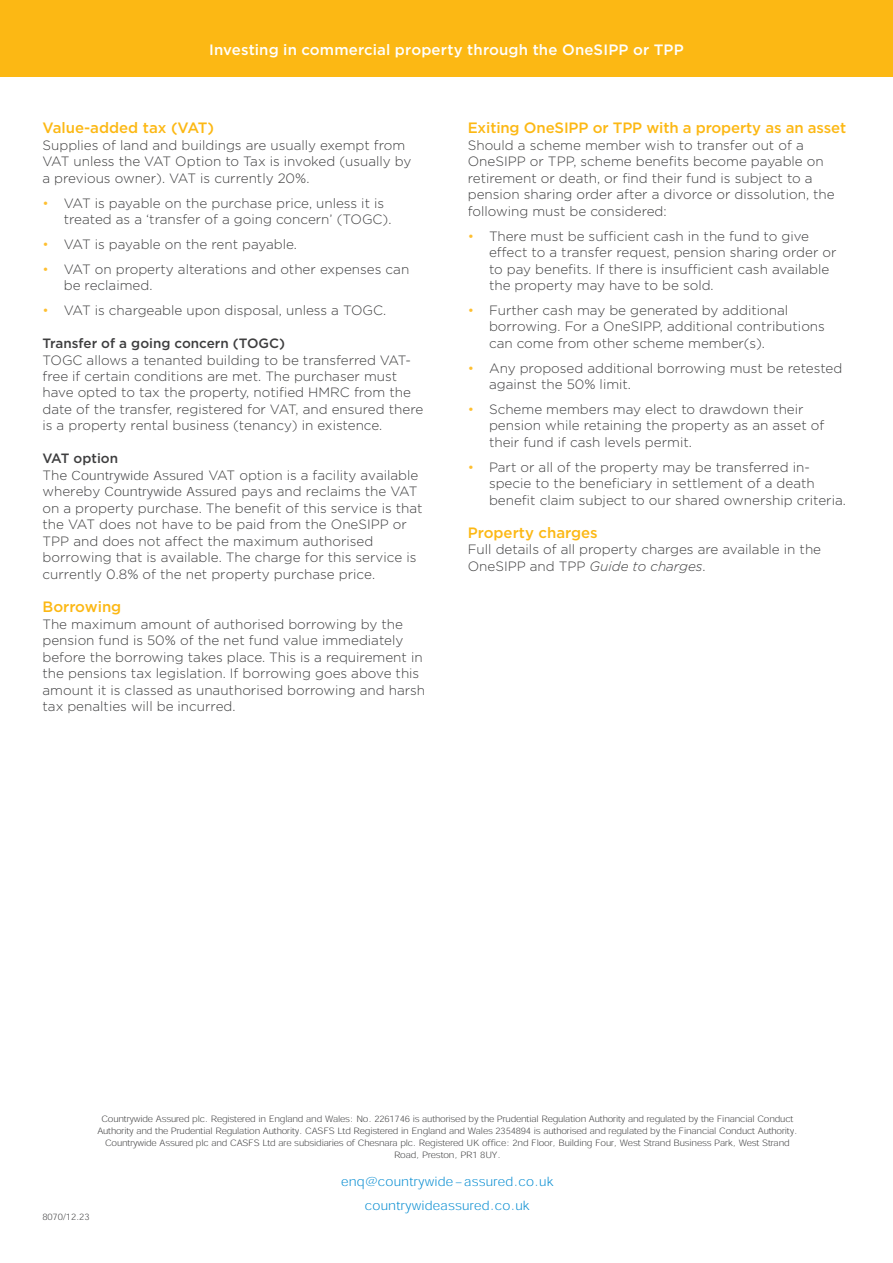
<style>
.page{position:relative;width:893px;height:1263px;background:#fff}
.page>*{position:absolute;margin:0;border:0;box-sizing:border-box;transform-origin:0 0}
.t1{font:500 15px "Gotham";letter-spacing:-.01em;color:#fcb814}
.t2{font:500 15px "Gotham";letter-spacing:.01em;color:#fff}
.t3{font:300 13.5px/16.5px "Gotham";color:#3e3e3f}
.t4{font:500 13.5px "Gotham";color:#3e3e3f}
.t5{font:300 12.75px/24.2px "Adobe Gothic Std";letter-spacing:.01em;color:#008ad0;text-align:center}
.t6{font:300 9px/12px "Adobe Gothic Std";letter-spacing:-.02em;color:#3e3e3f;text-align:center}
.s1{color:#febf31}
.s2{font-weight:500}
.s3{font-family:"Adobe Gothic Std";font-size:12.75px}
.s4{font-style:italic}
</style>
<div class="page">
<div style="left:0;top:0;width:893px;height:77px;background:#fcb814"></div>
<p class="t2" style="left:209px;top:39px;width:476px">Investing in commercial property through the OneSIPP or TPP</p>
<p class="t1" style="left:43px;top:118px;width:173px">Value-added tax (VAT)</p>
<p class="t3" style="left:43px;top:136px;width:370px">Supplies of land and buildings are usually exempt from<br>VAT unless the VAT Option to Tax is invoked (usually by a previous owner). VAT is currently 20%.</p>
<p class="t3" style="left:64px;top:194px;width:329px;text-indent:-21px"><span class="s1">•</span> VAT is payable on the purchase price, unless it is treated as a ‘transfer of a going concern’ (TOGC).</p>
<p class="t3" style="left:43px;top:235px;width:256px"><span class="s1">•</span> VAT is payable on the rent payable.</p>
<p class="t3" style="left:64px;top:260px;width:347px;text-indent:-21px"><span class="s1">•</span> VAT on property alterations and other expenses can be reclaimed.</p>
<p class="t3" style="left:43px;top:301px;width:345px"><span class="s1">•</span> VAT is chargeable upon disposal, unless a TOGC.</p>
<p class="t4" style="left:43px;top:334px;width:244px">Transfer of a going concern (TOGC)</p>
<p class="t3" style="left:43px;top:351px;width:382px">TOGC allows a tenanted building to be transferred VAT&shy;free if certain conditions are met. The purchaser must have opted to tax the property, notified HMRC from the date of the transfer, registered for VAT, and ensured there is a property rental business (tenancy) in existence.</p>
<p class="t3" style="left:43px;top:450px;width:382px"><span class="s2">VAT option<br></span>The <span class="s3">Countrywide Assured</span> VAT option is a facility available whereby <span class="s3">Countrywide Assured</span> pays and reclaims the VAT on a property purchase. The benefit of this service is that the VAT does not have to be paid from the OneSIPP or TPP and does not affect the maximum authorised borrowing that is available. The charge for this service is currently 0.8% of the net property purchase price.</p>
<p class="t1" style="left:43px;top:597px;width:80px">Borrowing</p>
<p class="t3" style="left:43px;top:615px;width:384px">The maximum amount of authorised borrowing by the pension fund is 50% of the net fund value immediately before the borrowing takes place. This is a requirement in the pensions tax legislation. If borrowing goes above this amount it is classed as unauthorised borrowing and harsh tax penalties will be incurred.</p>
<p class="t1" style="left:468px;top:118px;width:380px">Exiting OneSIPP or TPP with a property as an asset</p>
<p class="t3" style="left:468px;top:136px;width:368px">Should a scheme member wish to transfer out of a OneSIPP or TPP, scheme benefits become payable on retirement or death, or find their fund is subject to a pension sharing order after a divorce or dissolution, the following must be considered:</p>
<p class="t3" style="left:489px;top:227px;width:349px;text-indent:-21px"><span class="s1">•</span> There must be sufficient cash in the fund to give effect to a transfer request, pension sharing order or to pay benefits. If there is insufficient cash available the property may have to be sold.</p>
<p class="t3" style="left:489px;top:301px;width:337px;text-indent:-21px"><span class="s1">•</span> Further cash may be generated by additional borrowing. For a OneSIPP, additional contributions can come from other scheme member(s).</p>
<p class="t3" style="left:489px;top:359px;width:355px;text-indent:-21px"><span class="s1">•</span> Any proposed additional borrowing must be retested against the 50% limit.</p>
<p class="t3" style="left:489px;top:400px;width:337px;text-indent:-21px"><span class="s1">•</span> Scheme members may elect to drawdown their pension while retaining the property as an asset of their fund if cash levels permit.</p>
<p class="t3" style="left:489px;top:458px;width:358px;text-indent:-21px"><span class="s1">•</span> Part or all of the property may be transferred in&shy;specie to the beneficiary in settlement of a death benefit claim subject to our shared ownership criteria.</p>
<p class="t1" style="left:468px;top:522px;width:132px">Property charges</p>
<p class="t3" style="left:468px;top:541px;width:355px">Full details of all property charges are available in the<br>OneSIPP and TPP <span class="s4">Guide to charges</span>.</p>
<p class="t6" style="left:43px;top:1210px;width:49px">8070/12.23</p>
<p class="t6" style="left:97px;top:1112px;width:702px">Countrywide Assured plc. Registered in England and Wales: No. 2261746 is authorised by the Prudential Regulation Authority and regulated by the Financial Conduct Authority and the Prudential Regulation Authority. CASFS Ltd Registered in England and Wales 2354894 is authorised and regulated by the Financial Conduct Authority.<br>Countrywide Assured plc and CASFS Ltd are subsidiaries of Chesnara plc. Registered UK office: 2nd Floor, Building Four, West Strand Business Park, West Strand Road, Preston, PR1 8UY.</p>
<p class="t5" style="left:341px;top:1169px;width:214px">enq@countrywide-assured.co.uk countrywideassured.co.uk</p>
</div>
